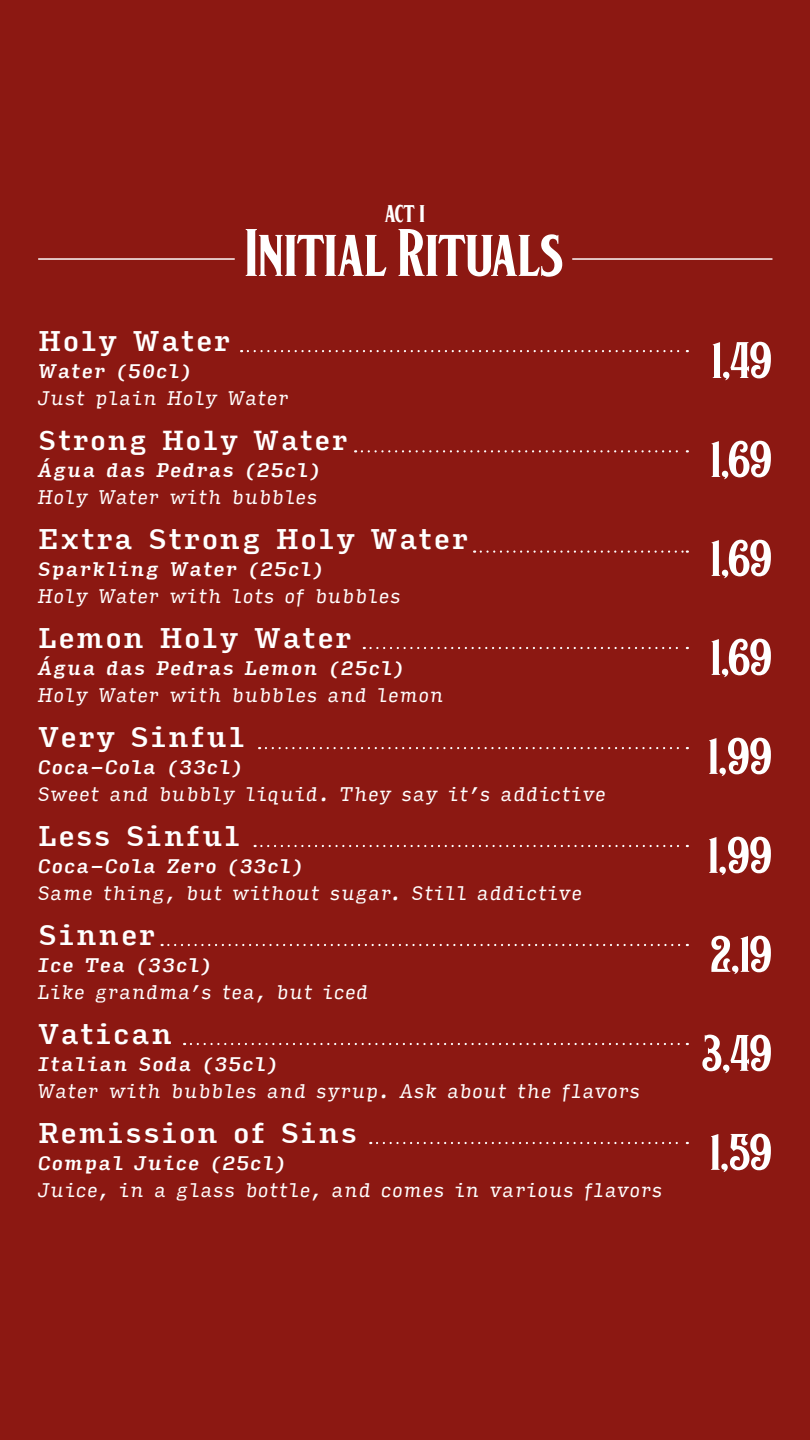
<style>
.page{position:relative;width:810px;height:1440px;background:#8c1812}
.page>*{position:absolute;margin:0;border:0;box-sizing:border-box;transform-origin:0 0}
.t1{font:71.03px "Cairlinn";letter-spacing:-.005em;color:#fff}
.t2{font:54.3px/99px "Cairlinn";letter-spacing:-.015em;color:#fff;text-align:justify}
.t3{font:29.25px "Cairlinn";color:#fff}
.t4{font:500 27.15px "Input Serif Narrow";color:#fff}
.t5{font:500 26.25px "Input Serif Narrow";color:#fff}
.t6{font:italic 18.83px "Input Serif Narrow";color:#fff}
.t7{font:italic 500 18.83px "Input Serif Narrow";color:#fff}
.t8{font:italic 500 18.75px "Input Serif Narrow";color:#fff}
</style>
<div class="page">
<hr style="left:572px;top:258px;width:200px;height:2px;background:#fff">
<hr style="left:38px;top:258px;width:197px;height:2px;background:#fff">
<svg style="left:248px;top:350px;width:440px;height:2px"></svg>
<svg style="left:362px;top:450px;width:326px;height:2px"></svg>
<svg style="left:481px;top:550px;width:207px;height:3px"></svg>
<svg style="left:371px;top:647px;width:317px;height:2px"></svg>
<svg style="left:266px;top:747px;width:422px;height:2px"></svg>
<svg style="left:255px;top:845px;width:433px;height:2px"></svg>
<svg style="left:162px;top:944px;width:526px;height:2px"></svg>
<svg style="left:191px;top:1043px;width:497px;height:2px"></svg>
<svg style="left:377px;top:1142px;width:311px;height:2px"></svg>
<h3 class="t3" style="left:385px;top:201px;width:42px">act i</h3>
<h1 class="t1" style="left:246px;top:223px;width:320px">Initial Rituals</h1>
<h3 class="t4" style="left:38px;top:317px;width:195px">Holy Water</h3>
<p class="t8" style="left:38px;top:354px;width:157px">Water (50cl)</p>
<p class="t6" style="left:38px;top:381px;width:253px">Just plain Holy Water</p>
<h3 class="t5" style="left:38px;top:417px;width:312px">Strong Holy Water</h3>
<p class="t7" style="left:38px;top:453px;width:285px">Água das Pedras (25cl)</p>
<p class="t6" style="left:38px;top:480px;width:282px">Holy Water with bubbles</p>
<h3 class="t4" style="left:38px;top:515px;width:433px">Extra Strong Holy Water</h3>
<p class="t7" style="left:38px;top:552px;width:289px">Sparkling Water (25cl)</p>
<p class="t6" style="left:38px;top:579px;width:365px">Holy Water with lots of bubbles</p>
<h3 class="t4" style="left:38px;top:614px;width:316px">Lemon Holy Water</h3>
<p class="t7" style="left:38px;top:651px;width:369px">Água das Pedras Lemon (25cl)</p>
<p class="t6" style="left:38px;top:678px;width:408px">Holy Water with bubbles and lemon</p>
<h3 class="t4" style="left:38px;top:713px;width:210px">Very Sinful</h3>
<p class="t7" style="left:38px;top:750px;width:207px">Coca-Cola (33cl)</p>
<p class="t6" style="left:38px;top:777px;width:570px">Sweet and bubbly liquid. They say it’s addictive</p>
<h3 class="t4" style="left:38px;top:812px;width:205px">Less Sinful</h3>
<p class="t7" style="left:38px;top:849px;width:268px">Coca-Cola Zero (33cl)</p>
<p class="t6" style="left:38px;top:876px;width:547px">Same thing, but without sugar. Still addictive</p>
<h3 class="t4" style="left:38px;top:911px;width:120px">Sinner</h3>
<p class="t7" style="left:38px;top:948px;width:177px">Ice Tea (33cl)</p>
<p class="t6" style="left:38px;top:975px;width:333px">Like grandma’s tea, but iced</p>
<h3 class="t4" style="left:38px;top:1010px;width:137px">Vatican</h3>
<p class="t7" style="left:38px;top:1047px;width:243px">Italian Soda (35cl)</p>
<p class="t6" style="left:38px;top:1074px;width:605px">Water with bubbles and syrup. Ask about the flavors</p>
<h3 class="t4" style="left:38px;top:1109px;width:322px">Remission of Sins</h3>
<p class="t7" style="left:38px;top:1146px;width:251px">Compal Juice (25cl)</p>
<p class="t6" style="left:38px;top:1173px;width:627px">Juice, in a glass bottle, and comes in various flavors</p>
<h2 class="t2" style="left:702px;top:312px;width:72px">1,49<br>1,69<br>1,69<br>1,69<br>1,99<br>1,99<br>2,19<br>3,49<br>1,59</h2>
</div>
